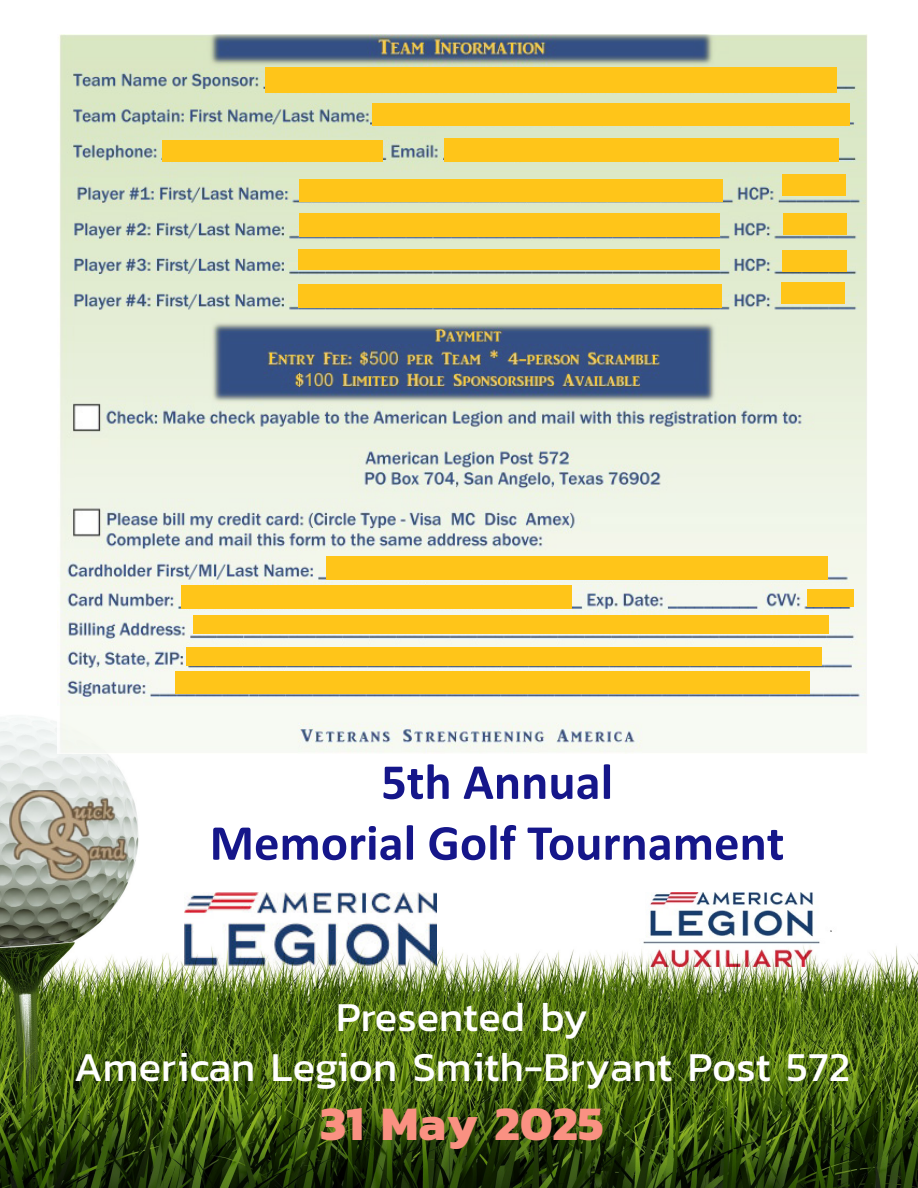
<style>
.page{position:relative;width:918px;height:1188px;background:#fff}
.page>*{position:absolute;margin:0;border:0;box-sizing:border-box;transform-origin:0 0}
.t1{font:700 50.7px/60.9px "Calibri";color:#15168a;text-align:center}
.t2{font:700 48.9px "Kanit";color:#fa9182}
.t3{font:41.7px/50.1px "Kanit";color:#fff;text-align:center}
</style>
<div class="page">
<img style="left:0;top:34px;width:918px;height:1154px">
<img style="left:10px;top:790px;width:117px;height:90px">
<img style="left:58px;top:35px;width:809px;height:718px">
<img style="left:185px;top:893px;width:251px;height:73px">
<img style="left:623px;top:893px;width:218px;height:73px">
<div style="left:265px;top:67px;width:571px;height:25px;background:#ffc519"></div>
<div style="left:372px;top:103px;width:477px;height:22px;background:#ffc519"></div>
<div style="left:162px;top:140px;width:221px;height:21px;background:#ffc519"></div>
<div style="left:444px;top:138px;width:394px;height:23px;background:#ffc519"></div>
<div style="left:299px;top:179px;width:423px;height:22px;background:#ffc519"></div>
<div style="left:782px;top:174px;width:63px;height:21px;background:#ffc519"></div>
<div style="left:299px;top:213px;width:420px;height:23px;background:#ffc519"></div>
<div style="left:783px;top:213px;width:63px;height:21px;background:#ffc519"></div>
<div style="left:298px;top:249px;width:421px;height:20px;background:#ffc519"></div>
<div style="left:782px;top:250px;width:64px;height:21px;background:#ffc519"></div>
<div style="left:298px;top:284px;width:423px;height:23px;background:#ffc519"></div>
<div style="left:781px;top:282px;width:63px;height:21px;background:#ffc519"></div>
<div style="left:326px;top:556px;width:501px;height:23px;background:#ffc519"></div>
<div style="left:181px;top:585px;width:390px;height:23px;background:#ffc519"></div>
<div style="left:807px;top:589px;width:47px;height:17px;background:#ffc519"></div>
<div style="left:193px;top:615px;width:635px;height:18px;background:#ffc519"></div>
<div style="left:186px;top:647px;width:635px;height:18px;background:#ffc519"></div>
<div style="left:175px;top:671px;width:634px;height:22px;background:#ffc519"></div>
<p class="t1" style="left:210px;top:751px;width:576px">5th Annual<br>Memorial Golf Tournament</p>
<p class="t3" style="left:74px;top:991px;width:778px">Presented by<br>American Legion Smith-Bryant Post 572</p>
<p class="t2" style="left:320px;top:1085px;width:285px">31 May 2025</p>
</div>
